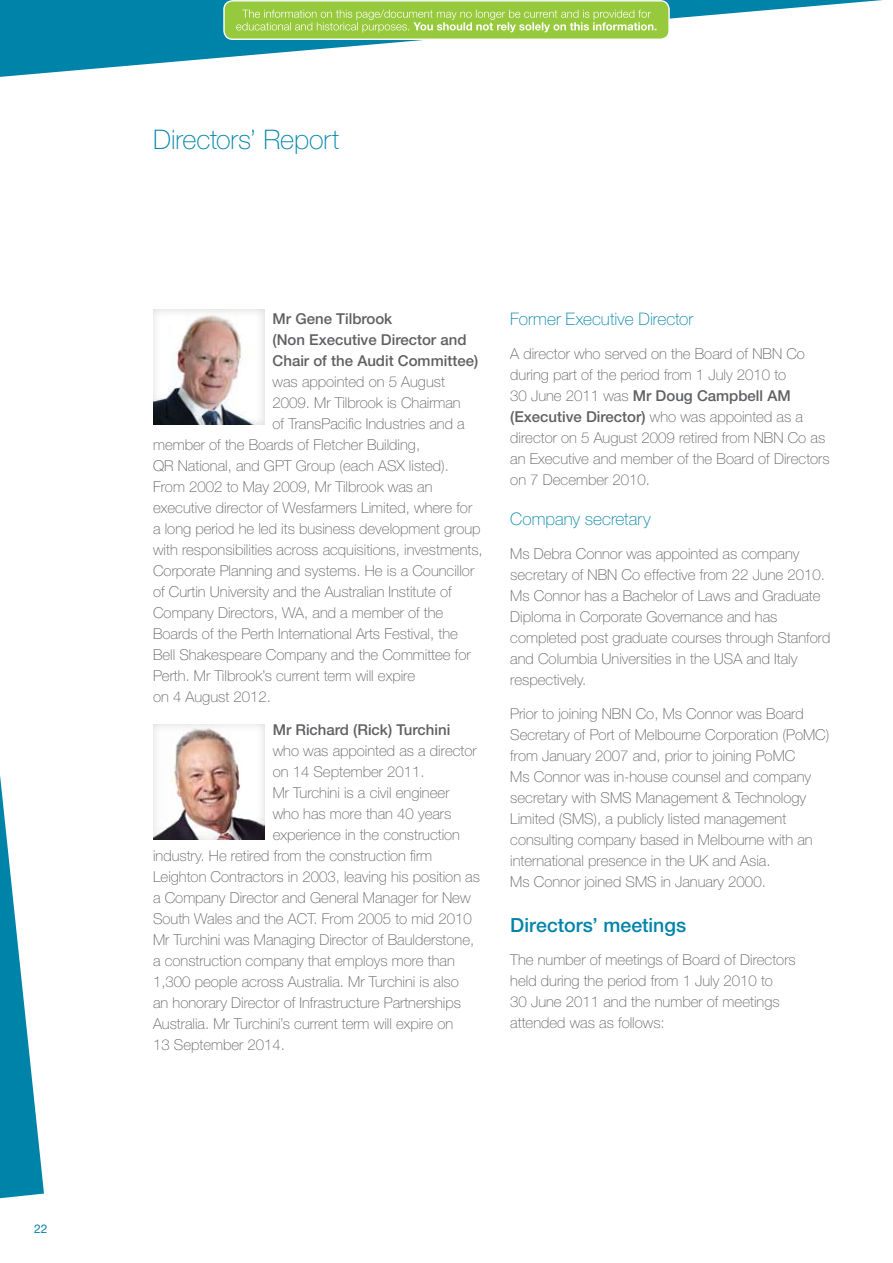
<style>
.page{position:relative;width:893px;height:1263px;background:#fff}
.page>*{position:absolute;margin:0;border:0;box-sizing:border-box;transform-origin:0 0}
.t1{font:100 27px "Helvetica Neue";color:#0083a9}
.t2{font:500 19.5px "Helvetica Neue";color:#0083a9}
.t3{font:100 17.25px "Helvetica Neue";color:#0083a9}
.t4{font:100 15px/21px "Helvetica Neue";color:#5f6062}
.t5{font:500 15px/21px "Helvetica Neue";color:#5f6062}
.t6{font:12px "Helvetica Neue";color:#0083a9}
.s1{font-weight:500}
</style>
<div class="page">
<svg style="left:0;top:0;width:883px;height:77px"></svg>
<svg style="left:0;top:775px;width:44px;height:423px"></svg>
<div style="left:153px;top:307px;width:114px;height:119px;background:#5f6062;opacity:.25"></div>
<div style="left:153px;top:723px;width:112px;height:117px;background:#5f6062;opacity:.25"></div>
<div style="left:224px;top:1px;width:445px;height:38px;background:#96c93c;border-radius:9px"></div>
<div style="left:223px;top:0;width:447px;height:40px;border:1px solid #fff;border-radius:9px"></div>
<svg style="left:236px;top:9px;width:420px;height:23px"></svg>
<p class="t6" style="left:34px;top:1222px;width:15px">22</p>
<h1 class="t1" style="left:153px;top:124px;width:188px">Directors’ Report</h1>
<p class="t5" style="left:273px;top:308px;width:207px">Mr Gene Tilbrook<br>(Non Executive Director and<br>Chair of the Audit Committee)</p>
<p class="t4" style="left:273px;top:371px;width:174px">was appointed on 5 August</p>
<p class="t4" style="left:273px;top:392px;width:190px">2009. Mr Tilbrook is Chairman</p>
<p class="t4" style="left:273px;top:413px;width:194px">of TransPacific Industries and a</p>
<p class="t4" style="left:153px;top:434px;width:269px">member of the Boards of Fletcher Building,</p>
<p class="t4" style="left:153px;top:455px;width:297px">QR National, and GPT Group (each ASX listed).</p>
<p class="t4" style="left:153px;top:476px;width:281px">From 2002 to May 2009, Mr Tilbrook was an</p>
<p class="t4" style="left:153px;top:497px;width:321px">executive director of Wesfarmers Limited, where for</p>
<p class="t4" style="left:153px;top:518px;width:329px">a long period he led its business development group</p>
<p class="t4" style="left:153px;top:539px;width:331px">with responsibilities across acquisitions, investments,</p>
<p class="t4" style="left:153px;top:560px;width:323px">Corporate Planning and systems. He is a Councillor</p>
<p class="t4" style="left:153px;top:581px;width:300px">of Curtin University and the Australian Institute of</p>
<p class="t4" style="left:153px;top:602px;width:292px">Company Directors, WA, and a member of the</p>
<p class="t4" style="left:153px;top:623px;width:306px">Boards of the Perth International Arts Festival, the</p>
<p class="t4" style="left:153px;top:644px;width:319px">Bell Shakespeare Company and the Committee for</p>
<p class="t4" style="left:153px;top:665px;width:264px">Perth. Mr Tilbrook’s current term will expire</p>
<p class="t4" style="left:153px;top:686px;width:119px">on 4 August 2012.</p>
<p class="t5" style="left:273px;top:719px;width:179px">Mr Richard (Rick) Turchini</p>
<p class="t4" style="left:273px;top:740px;width:206px">who was appointed as a director</p>
<p class="t4" style="left:273px;top:761px;width:154px">on 14 September 2011.</p>
<p class="t4" style="left:273px;top:782px;width:178px">Mr Turchini is a civil engineer</p>
<p class="t4" style="left:273px;top:803px;width:180px">who has more than 40 years</p>
<p class="t4" style="left:273px;top:824px;width:189px">experience in the construction</p>
<p class="t4" style="left:153px;top:845px;width:281px">industry. He retired from the construction firm</p>
<p class="t4" style="left:153px;top:866px;width:328px">Leighton Contractors in 2003, leaving his position as</p>
<p class="t4" style="left:153px;top:887px;width:319px">a Company Director and General Manager for New</p>
<p class="t4" style="left:153px;top:908px;width:320px">South Wales and the ACT. From 2005 to mid 2010</p>
<p class="t4" style="left:153px;top:929px;width:323px">Mr Turchini was Managing Director of Baulderstone,</p>
<p class="t4" style="left:153px;top:950px;width:303px">a construction company that employs more than</p>
<p class="t4" style="left:153px;top:971px;width:307px">1,300 people across Australia. Mr Turchini is also</p>
<p class="t4" style="left:153px;top:992px;width:309px">an honorary Director of Infrastructure Partnerships</p>
<p class="t4" style="left:153px;top:1013px;width:302px">Australia. Mr Turchini’s current term will expire on</p>
<p class="t4" style="left:153px;top:1034px;width:134px">13 September 2014.</p>
<p class="t3" style="left:510px;top:310px;width:184px">Former Executive Director</p>
<p class="t4" style="left:510px;top:343px;width:321px">A director who served on the Board of NBN Co during part of the period from 1 July 2010 to<br>30 June 2011 was <span class="s1">Mr Doug Campbell AM (Executive Director)</span> who was appointed as a director on 5 August 2009 retired from NBN Co as an Executive and member of the Board of Directors on 7 December 2010.</p>
<p class="t3" style="left:510px;top:510px;width:142px">Company secretary</p>
<p class="t4" style="left:510px;top:543px;width:322px">Ms Debra Connor was appointed as company secretary of NBN Co effective from 22 June 2010.<br>Ms Connor has a Bachelor of Laws and Graduate Diploma in Corporate Governance and has completed post graduate courses through Stanford and Columbia Universities in the USA and Italy respectively.</p>
<p class="t4" style="left:510px;top:703px;width:321px">Prior to joining NBN Co, Ms Connor was Board Secretary of Port of Melbourne Corporation (PoMC) from January 2007 and, prior to joining PoMC<br>Ms Connor was in-house counsel and company secretary with SMS Management &amp; Technology Limited (SMS), a publicly listed management consulting company based in Melbourne with an international presence in the UK and Asia.<br>Ms Connor joined SMS in January 2000.</p>
<h2 class="t2" style="left:510px;top:913px;width:177px">Directors’ meetings</h2>
<p class="t4" style="left:510px;top:949px;width:287px">The number of meetings of Board of Directors held during the period from 1 July 2010 to<br>30 June 2011 and the number of meetings attended was as follows:</p>
</div>
